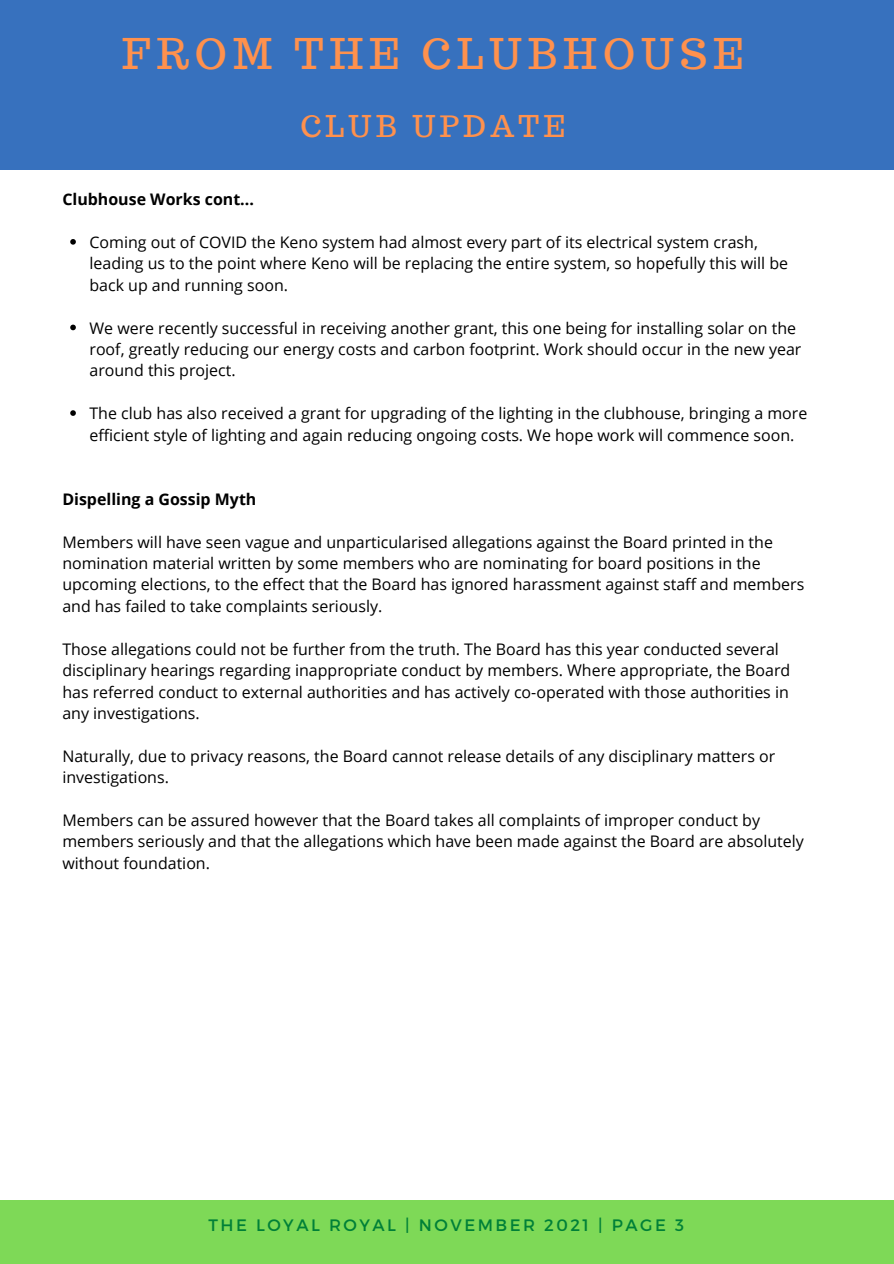
<style>
.page{position:relative;width:894px;height:1264px;background:#fff}
.page>*{position:absolute;margin:0;border:0;box-sizing:border-box;transform-origin:0 0}
.t1{font:41.4px "Trocchi";letter-spacing:.15em;color:#ff914d}
.t2{font:29.4px "Trocchi";letter-spacing:.15em;color:#ff914d}
.t3{font:16.5px "Montserrat";letter-spacing:.15em;color:#008037}
.t4{font:15.9px/21.5px "Open Sans";color:#000}
.t5{font:700 15.9px "Open Sans";color:#000}
</style>
<div class="page">
<div style="left:0;top:0;width:893px;height:169px;background:#3771be"></div>
<div style="left:0;top:1200px;width:893px;height:63px;background:#7ed957"></div>
<svg style="left:70px;top:239px;width:6px;height:6px"></svg>
<svg style="left:70px;top:324px;width:6px;height:6px"></svg>
<svg style="left:70px;top:410px;width:6px;height:6px"></svg>
<p class="t1" style="left:122px;top:27px;width:622px">FROM THE CLUBHOUSE</p>
<p class="t5" style="left:62px;top:188px;width:193px">Clubhouse Works cont...</p>
<p class="t2" style="left:300px;top:107px;width:266px">CLUB UPDATE</p>
<p class="t4" style="left:89px;top:231px;width:700px">Coming out of COVID the Keno system had almost every part of its electrical system crash, leading us to the point where Keno will be replacing the entire system, so hopefully this will be back up and running soon.</p>
<p class="t4" style="left:89px;top:317px;width:713px">We were recently successful in receiving another grant, this one being for installing solar on the roof, greatly reducing our energy costs and carbon footprint. Work should occur in the new year around this project.</p>
<p class="t4" style="left:89px;top:402px;width:719px">The club has also received a grant for upgrading of the lighting in the clubhouse, bringing a more efficient style of lighting and again reducing ongoing costs. We hope work will commence soon.</p>
<p class="t5" style="left:62px;top:488px;width:195px">Dispelling a Gossip Myth</p>
<p class="t4" style="left:62px;top:531px;width:743px">Members will have seen vague and unparticularised allegations against the Board printed in the nomination material written by some members who are nominating for board positions in the upcoming elections, to the effect that the Board has ignored harassment against staff and members and has failed to take complaints seriously.</p>
<p class="t4" style="left:62px;top:637px;width:729px">Those allegations could not be further from the truth. The Board has this year conducted several disciplinary hearings regarding inappropriate conduct by members. Where appropriate, the Board has referred conduct to external authorities and has actively co-operated with those authorities in any investigations.</p>
<p class="t4" style="left:62px;top:744px;width:714px">Naturally, due to privacy reasons, the Board cannot release details of any disciplinary matters or investigations.</p>
<p class="t4" style="left:62px;top:809px;width:742px">Members can be assured however that the Board takes all complaints of improper conduct by members seriously and that the allegations which have been made against the Board are absolutely without foundation.</p>
<p class="t3" style="left:208px;top:1214px;width:477px">THE LOYAL ROYAL | NOVEMBER 2021 | PAGE 3</p>
</div>
